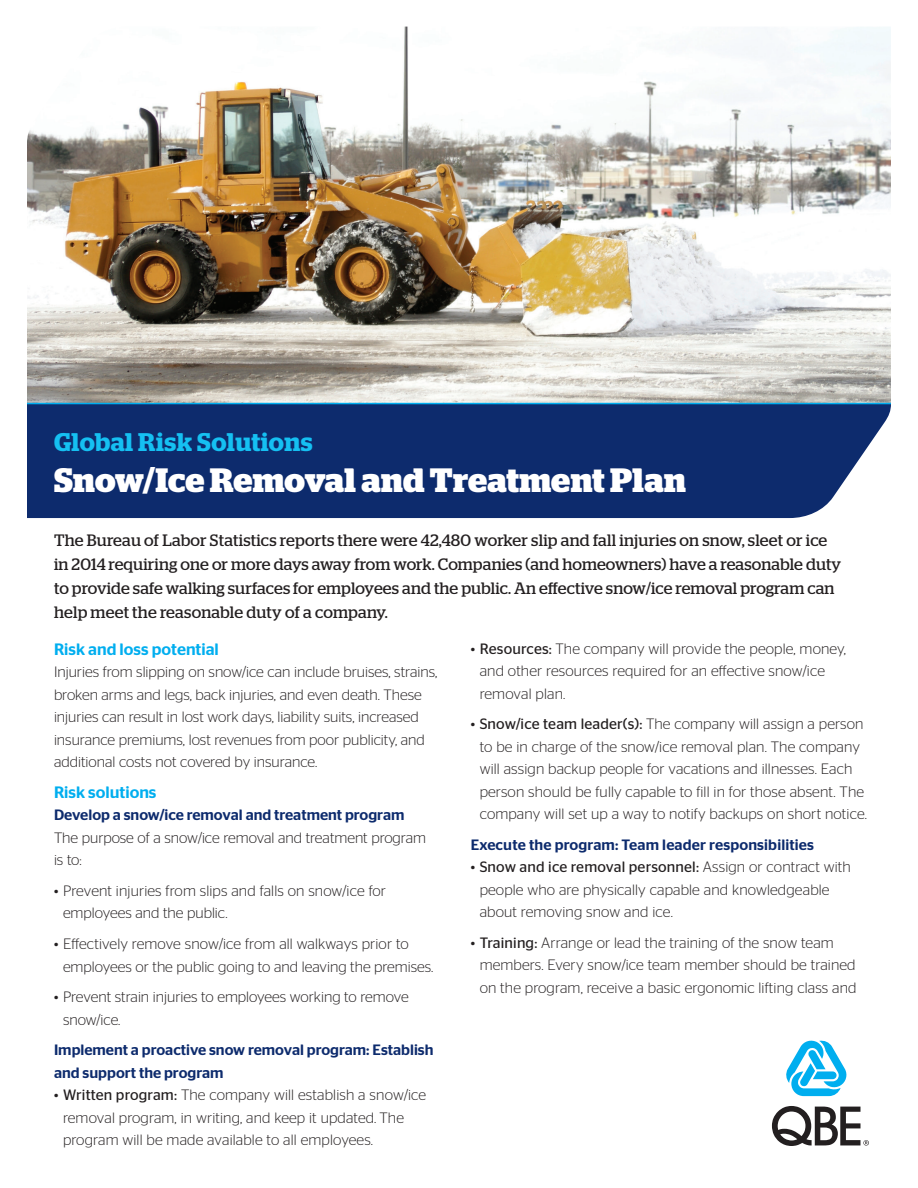
<style>
.page{position:relative;width:918px;height:1188px;background:#fff}
.page>*{position:absolute;margin:0;border:0;box-sizing:border-box;transform-origin:0 0}
.t1{font:700 33.75px "Stag";letter-spacing:.005em;color:#fff}
.t2{font:600 25.5px "Stag";letter-spacing:.02em;color:#15c0f2}
.t3{font:16.5px/24px "Stag";letter-spacing:.01em;color:#231f20}
.t4{font:500 16.5px "Stag Sans";color:#00aeef}
.t5{font:300 15px/22.5px "Stag Sans";letter-spacing:.01em;color:#231f20}
.t6{font:500 15px/22.5px "Stag Sans";color:#0d2b6d}
.s1{font-weight:400}
</style>
<div class="page">
<img style="left:27px;top:27px;width:864px;height:376px">
<div style="left:27px;top:404px;width:864px;height:114px;background:#0d2b6d"></div>
<hr style="left:27px;top:403px;width:864px;height:1px;background:#00aeef">
<svg style="left:786px;top:1040px;width:61px;height:56px"></svg>
<svg style="left:772px;top:1106px;width:97px;height:40px"></svg>
<h2 class="t2" style="left:54px;top:427px;width:260px">Global Risk Solutions</h2>
<h1 class="t1" style="left:54px;top:460px;width:633px">Snow/Ice Removal and Treatment Plan</h1>
<p class="t3" style="left:54px;top:528px;width:789px">The Bureau of Labor Statistics reports there were 42,480 worker slip and fall injuries on snow, sleet or ice in 2014 requiring one or more days away from work. Companies (and homeowners) have a reasonable duty to provide safe walking surfaces for employees and the public. An effective snow/ice removal program can help meet the reasonable duty of a company.</p>
<p class="t4" style="left:54px;top:639px;width:166px">Risk and loss potential</p>
<p class="t5" style="left:54px;top:661px;width:385px">Injuries from slipping on snow/ice can include bruises, strains, broken arms and legs, back injuries, and even death. These injuries can result in lost work days, liability suits, increased insurance premiums, lost revenues from poor publicity, and additional costs not covered by insurance.</p>
<p class="t4" style="left:54px;top:783px;width:104px">Risk solutions</p>
<p class="t6" style="left:54px;top:804px;width:352px">Develop a snow/ice removal and treatment program</p>
<p class="t5" style="left:54px;top:826px;width:374px">The purpose of a snow/ice removal and treatment program is to:</p>
<p class="t5" style="left:63px;top:879px;width:325px;text-indent:-9px">• Prevent injuries from slips and falls on snow/ice for employees and the public.</p>
<p class="t5" style="left:63px;top:932px;width:372px;text-indent:-9px">• Effectively remove snow/ice from all walkways prior to employees or the public going to and leaving the premises.</p>
<p class="t5" style="left:63px;top:985px;width:347px;text-indent:-9px">• Prevent strain injuries to employees working to remove snow/ice.</p>
<p class="t6" style="left:54px;top:1039px;width:381px">Implement a proactive snow removal program: Establish and support the program</p>
<p class="t5" style="left:63px;top:1084px;width:365px;text-indent:-9px">• <span class="s1">Written program:</span> The company will establish a snow/ice removal program, in writing, and keep it updated. The program will be made available to all employees.</p>
<p class="t5" style="left:480px;top:637px;width:368px;text-indent:-9px">• <span class="s1">Resources:</span> The company will provide the people, money, and other resources required for an effective snow/ice removal plan.</p>
<p class="t5" style="left:480px;top:712px;width:389px;text-indent:-9px">• <span class="s1">Snow/ice team leader(s):</span> The company will assign a person to be in charge of the snow/ice removal plan. The company will assign backup people for vacations and illnesses. Each person should be fully capable to fill in for those absent. The company will set up a way to notify backups on short notice.</p>
<p class="t6" style="left:471px;top:833px;width:345px">Execute the program: Team leader responsibilities</p>
<p class="t5" style="left:480px;top:856px;width:373px;text-indent:-9px">• <span class="s1">Snow and ice removal personnel:</span> Assign or contract with people who are physically capable and knowledgeable about removing snow and ice.</p>
<p class="t5" style="left:480px;top:931px;width:378px;text-indent:-9px">• <span class="s1">Training:</span> Arrange or lead the training of the snow team members. Every snow/ice team member should be trained on the program, receive a basic ergonomic lifting class and</p>
</div>
